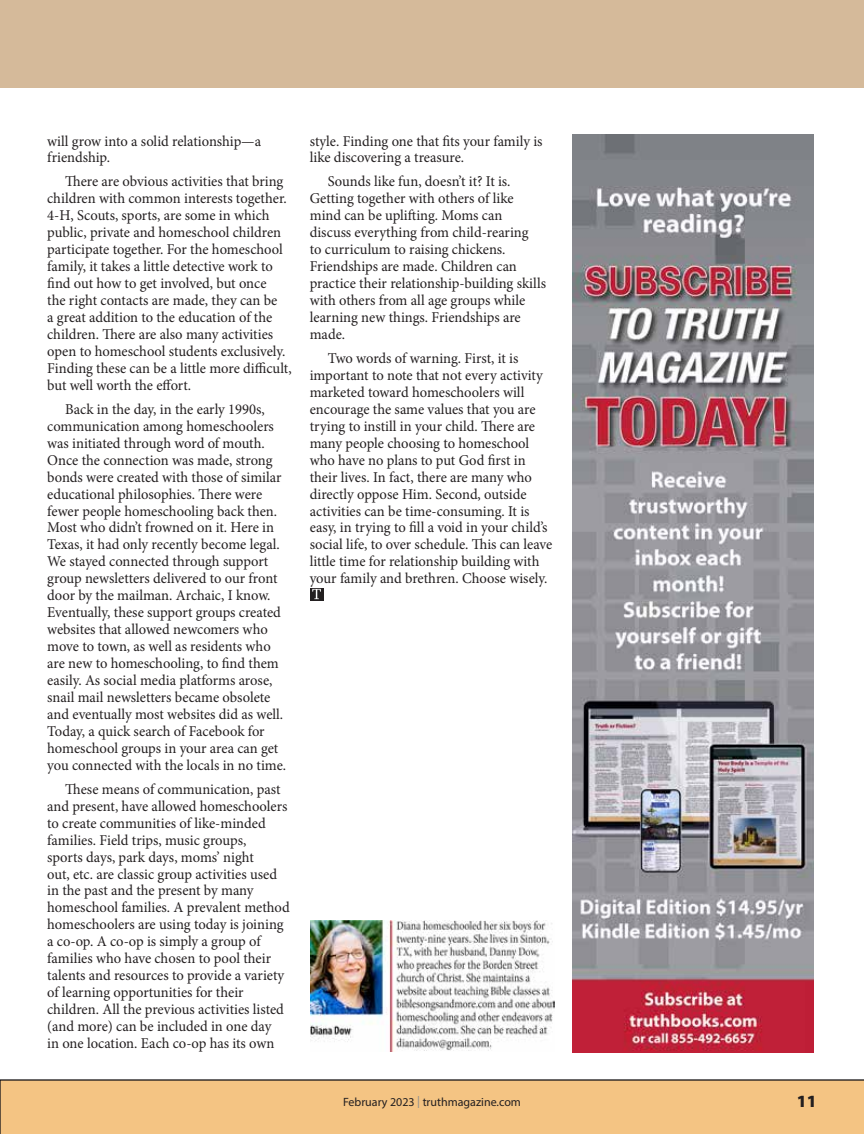
<style>
.page{position:relative;width:864px;height:1134px;background:#fff}
.page>*{position:absolute;margin:0;border:0;box-sizing:border-box;transform-origin:0 0}
.t1{font:900 17.25px "Myriad Pro";color:#231f20}
.t2{font:15px/17px "Minion Pro";color:#231f20}
.t3{font:12px "Myriad Pro";color:#231f20}
.s1{color:#8a8c8f}
</style>
<div class="page">
<div style="left:0;top:1080px;width:864px;height:54px;background:#f4c483"></div>
<img style="left:310px;top:921px;width:244px;height:130px">
<div style="left:0;top:0;width:864px;height:88px;background:#d5ba9a"></div>
<div style="left:310px;top:588px;width:14px;height:12px;background:#231f20"></div>
<svg style="left:312px;top:589px;width:9px;height:10px"></svg>
<img style="left:572px;top:135px;width:242px;height:918px">
<p class="t2" style="left:47px;top:132px;width:215px">will grow into a solid relationship—a friendship.</p>
<p class="t2" style="left:47px;top:173px;width:246px;text-indent:18px">There are obvious activities that bring children with common interests together.<br>4-H, Scouts, sports, are some in which public, private and homeschool children participate together. For the homeschool family, it takes a little detective work to find out how to get involved, but once<br>the right contacts are made, they can be<br>a great addition to the education of the children. There are also many activities open to homeschool students exclusively.<br>Finding these can be a little more difficult, but well worth the effort.</p>
<p class="t2" style="left:47px;top:401px;width:240px;text-indent:18px">Back in the day, in the early 1990s, communication among homeschoolers was initiated through word of mouth.<br>Once the connection was made, strong bonds were created with those of similar educational philosophies. There were fewer people homeschooling back then.<br>Most who didn’t frowned on it. Here in Texas, it had only recently become legal.<br>We stayed connected through support group newsletters delivered to our front door by the mailman. Archaic, I know.<br>Eventually, these support groups created websites that allowed newcomers who move to town, as well as residents who are new to homeschooling, to find them easily. As social media platforms arose, snail mail newsletters became obsolete and eventually most websites did as well.<br>Today, a quick search of Facebook for homeschool groups in your area can get you connected with the locals in no time.</p>
<p class="t2" style="left:47px;top:781px;width:244px;text-indent:18px">These means of communication, past and present, have allowed homeschoolers to create communities of like-minded families. Field trips, music groups,<br>sports days, park days, moms’ night<br>out, etc. are classic group activities used in the past and the present by many homeschool families. A prevalent method homeschoolers are using today is joining a co-op. A co-op is simply a group of families who have chosen to pool their talents and resources to provide a variety of learning opportunities for their children. All the previous activities listed (and more) can be included in one day<br>in one location. Each co-op has its own</p>
<p class="t2" style="left:310px;top:132px;width:234px">style. Finding one that fits your family is like discovering a treasure.</p>
<p class="t2" style="left:310px;top:173px;width:238px;text-indent:18px">Sounds like fun, doesn’t it? It is.<br>Getting together with others of like mind can be uplifting. Moms can discuss everything from child-rearing<br>to curriculum to raising chickens.<br>Friendships are made. Children can practice their relationship-building skills with others from all age groups while learning new things. Friendships are made.</p>
<p class="t2" style="left:310px;top:350px;width:244px;text-indent:18px">Two words of warning. First, it is important to note that not every activity marketed toward homeschoolers will encourage the same values that you are trying to instill in your child. There are many people choosing to homeschool who have no plans to put God first in their lives. In fact, there are many who directly oppose Him. Second, outside activities can be time-consuming. It is easy, in trying to fill a void in your child’s social life, to over schedule. This can leave little time for relationship building with your family and brethren. Choose wisely.</p>
<p class="t3" style="left:343px;top:1095px;width:179px">February 2023 <span class="s1">|</span> truthmagazine.com</p>
<p class="t1" style="left:797px;top:1090px;width:21px">11</p>
</div>
